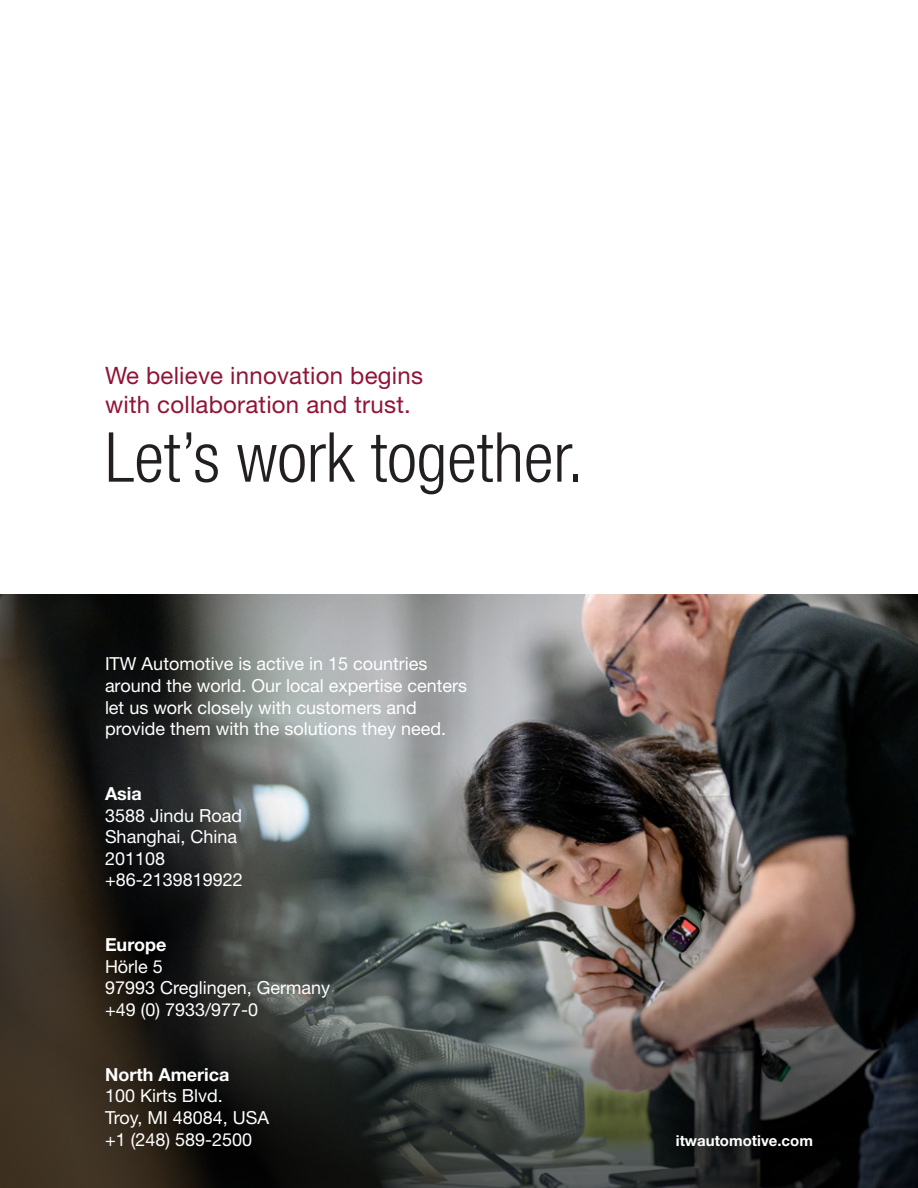
<style>
.page{position:relative;width:918px;height:1188px;background:#fff}
.page>*{position:absolute;margin:0;border:0;box-sizing:border-box;transform-origin:0 0}
.t1{font:300 condensed 69px "Helvetica Neue LT Std";color:#231f20}
.t2{font:24px/28.8px "Helvetica Neue LT Std";letter-spacing:.01em;color:#911436}
.t3{font:18px/21.6px "Helvetica Neue LT Std";color:#fff}
.t4{font:700 18px "Helvetica Neue LT Std";color:#fff}
.t5{font:700 15px "Helvetica Neue LT Std";color:#fff}
</style>
<div class="page">
<img style="left:0;top:594px;width:918px;height:594px">
<h2 class="t2" style="left:105px;top:360px;width:320px">We believe innovation begins with collaboration and trust.</h2>
<h1 class="t1" style="left:105px;top:418px;width:480px">Let’s work together.</h1>
<p class="t3" style="left:105px;top:653px;width:364px">ITW Automotive is active in 15 countries around the world. Our local expertise centers let us work closely with customers and provide them with the solutions they need.</p>
<p class="t4" style="left:105px;top:782px;width:38px">Asia</p>
<p class="t3" style="left:105px;top:804px;width:139px">3588 Jindu Road<br>Shanghai, China<br>201108 +86-2139819922</p>
<p class="t4" style="left:105px;top:934px;width:63px">Europe</p>
<p class="t3" style="left:105px;top:955px;width:227px">Hörle 5<br>97993 Creglingen, Germany +49 (0) 7933/977-0</p>
<p class="t4" style="left:105px;top:1063px;width:126px">North America</p>
<p class="t3" style="left:105px;top:1085px;width:166px">100 Kirts Blvd.<br>Troy, MI 48084, USA +1 (248) 589-2500</p>
<p class="t5" style="left:676px;top:1131px;width:139px">itwautomotive.com</p>
</div>
